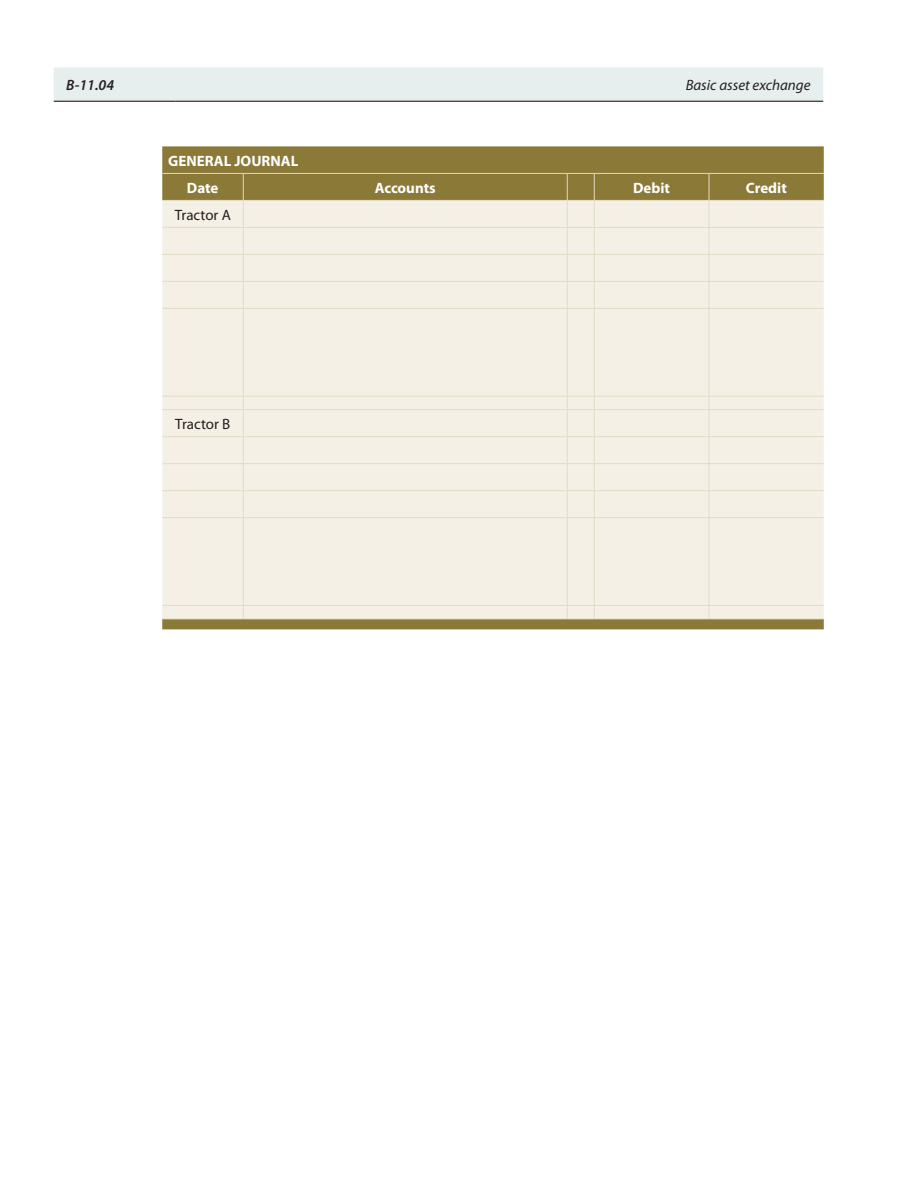
<style>
.page{position:relative;width:918px;height:1188px;background:#fff}
.page>*{position:absolute;margin:0;border:0;box-sizing:border-box;transform-origin:0 0}
.t1{font:700 15px/27px "Myriad Pro";color:#fff}
.t2{font:italic 15px "Myriad Pro";color:#231f20}
.t3{font:15px "Myriad Pro";letter-spacing:-.005em;color:#231f20}
.t4{font:italic 600 15px "Myriad Pro";color:#231f20}
</style>
<div class="page">
<div style="left:162px;top:146px;width:662px;height:483px;background:#8a7937"></div>
<div style="left:162px;top:201px;width:662px;height:418px;background:#f4f0e6"></div>
<hr style="left:162px;top:173px;width:81px;height:1px;background:#e3dbc5">
<hr style="left:243px;top:173px;width:324px;height:1px;background:#e3dbc5">
<hr style="left:594px;top:173px;width:115px;height:1px;background:#e3dbc5">
<hr style="left:709px;top:173px;width:115px;height:1px;background:#e3dbc5">
<hr style="left:162px;top:200px;width:81px;height:1px;background:#e3dbc5">
<hr style="left:243px;top:200px;width:324px;height:1px;background:#e3dbc5">
<hr style="left:594px;top:200px;width:115px;height:1px;background:#e3dbc5">
<hr style="left:709px;top:200px;width:115px;height:1px;background:#e3dbc5">
<hr style="left:162px;top:227px;width:81px;height:1px;background:#e3dbc5">
<hr style="left:243px;top:227px;width:324px;height:1px;background:#e3dbc5">
<hr style="left:594px;top:227px;width:115px;height:1px;background:#e3dbc5">
<hr style="left:709px;top:227px;width:115px;height:1px;background:#e3dbc5">
<hr style="left:162px;top:254px;width:81px;height:1px;background:#e3dbc5">
<hr style="left:243px;top:254px;width:324px;height:1px;background:#e3dbc5">
<hr style="left:594px;top:254px;width:115px;height:1px;background:#e3dbc5">
<hr style="left:709px;top:254px;width:115px;height:1px;background:#e3dbc5">
<hr style="left:162px;top:281px;width:81px;height:1px;background:#e3dbc5">
<hr style="left:243px;top:281px;width:324px;height:1px;background:#e3dbc5">
<svg style="left:243px;top:174px;width:1px;height:134px"></svg>
<hr style="left:594px;top:281px;width:115px;height:1px;background:#e3dbc5">
<hr style="left:709px;top:281px;width:115px;height:1px;background:#e3dbc5">
<svg style="left:709px;top:174px;width:1px;height:134px"></svg>
<hr style="left:162px;top:308px;width:81px;height:1px;background:#e3dbc5">
<hr style="left:243px;top:308px;width:324px;height:1px;background:#e3dbc5">
<hr style="left:243px;top:309px;width:1px;height:87px;background:#e3dbc5">
<svg style="left:567px;top:173px;width:28px;height:136px;background:#dfd8c3"></svg>
<hr style="left:567px;top:309px;width:1px;height:87px;background:#e3dbc5">
<hr style="left:594px;top:308px;width:115px;height:1px;background:#e3dbc5">
<hr style="left:594px;top:309px;width:1px;height:87px;background:#e3dbc5">
<hr style="left:709px;top:308px;width:115px;height:1px;background:#e3dbc5">
<hr style="left:709px;top:309px;width:1px;height:87px;background:#e3dbc5">
<hr style="left:162px;top:396px;width:81px;height:1px;background:#e3dbc5">
<hr style="left:243px;top:396px;width:324px;height:1px;background:#e3dbc5">
<hr style="left:594px;top:396px;width:115px;height:1px;background:#e3dbc5">
<hr style="left:709px;top:396px;width:115px;height:1px;background:#e3dbc5">
<hr style="left:162px;top:409px;width:81px;height:1px;background:#e3dbc5">
<hr style="left:243px;top:409px;width:324px;height:1px;background:#e3dbc5">
<hr style="left:594px;top:409px;width:115px;height:1px;background:#e3dbc5">
<hr style="left:709px;top:409px;width:115px;height:1px;background:#e3dbc5">
<hr style="left:162px;top:436px;width:81px;height:1px;background:#e3dbc5">
<hr style="left:243px;top:436px;width:324px;height:1px;background:#e3dbc5">
<hr style="left:594px;top:436px;width:115px;height:1px;background:#e3dbc5">
<hr style="left:709px;top:436px;width:115px;height:1px;background:#e3dbc5">
<hr style="left:162px;top:463px;width:81px;height:1px;background:#e3dbc5">
<hr style="left:243px;top:463px;width:324px;height:1px;background:#e3dbc5">
<hr style="left:594px;top:463px;width:115px;height:1px;background:#e3dbc5">
<hr style="left:709px;top:463px;width:115px;height:1px;background:#e3dbc5">
<hr style="left:162px;top:490px;width:81px;height:1px;background:#e3dbc5">
<hr style="left:243px;top:490px;width:324px;height:1px;background:#e3dbc5">
<svg style="left:243px;top:397px;width:1px;height:120px"></svg>
<hr style="left:594px;top:490px;width:115px;height:1px;background:#e3dbc5">
<hr style="left:709px;top:490px;width:115px;height:1px;background:#e3dbc5">
<svg style="left:709px;top:397px;width:1px;height:120px"></svg>
<hr style="left:162px;top:517px;width:81px;height:1px;background:#e3dbc5">
<hr style="left:243px;top:517px;width:324px;height:1px;background:#e3dbc5">
<hr style="left:243px;top:518px;width:1px;height:87px;background:#e3dbc5">
<svg style="left:567px;top:396px;width:28px;height:122px;background:#f2ede2"></svg>
<hr style="left:567px;top:518px;width:1px;height:87px;background:#e3dbc5">
<hr style="left:594px;top:517px;width:115px;height:1px;background:#e3dbc5">
<hr style="left:594px;top:518px;width:1px;height:87px;background:#e3dbc5">
<hr style="left:709px;top:517px;width:115px;height:1px;background:#e3dbc5">
<hr style="left:709px;top:518px;width:1px;height:87px;background:#e3dbc5">
<hr style="left:162px;top:605px;width:81px;height:1px;background:#e3dbc5">
<hr style="left:243px;top:605px;width:324px;height:1px;background:#e3dbc5">
<svg style="left:243px;top:606px;width:1px;height:13px"></svg>
<hr style="left:594px;top:605px;width:115px;height:1px;background:#e3dbc5">
<hr style="left:709px;top:605px;width:115px;height:1px;background:#e3dbc5">
<svg style="left:709px;top:606px;width:1px;height:13px"></svg>
<hr style="left:162px;top:619px;width:81px;height:1px;background:#e3dbc5">
<hr style="left:243px;top:619px;width:324px;height:1px;background:#e3dbc5">
<svg style="left:567px;top:605px;width:28px;height:15px"></svg>
<hr style="left:594px;top:619px;width:115px;height:1px;background:#e3dbc5">
<hr style="left:709px;top:619px;width:115px;height:1px;background:#e3dbc5">
<div style="left:54px;top:68px;width:769px;height:33px;background:#e7eeee"></div>
<hr style="left:54px;top:101px;width:121px;height:1px;background:#231f20">
<hr style="left:175px;top:101px;width:648px;height:1px;background:#231f20">
<p class="t4" style="left:66px;top:75px;width:49px">B-11.04</p>
<p class="t2" style="left:686px;top:76px;width:126px">Basic asset exchange</p>
<p class="t1" style="left:187px;top:146px;width:113px;text-indent:-19px">GENERAL JOURNAL<br>Date</p>
<p class="t3" style="left:175px;top:205px;width:58px">Tractor A</p>
<p class="t1" style="left:375px;top:173px;width:62px">Accounts</p>
<p class="t1" style="left:633px;top:173px;width:38px">Debit</p>
<p class="t1" style="left:746px;top:173px;width:42px">Credit</p>
<p class="t3" style="left:175px;top:414px;width:57px">Tractor B</p>
</div>
